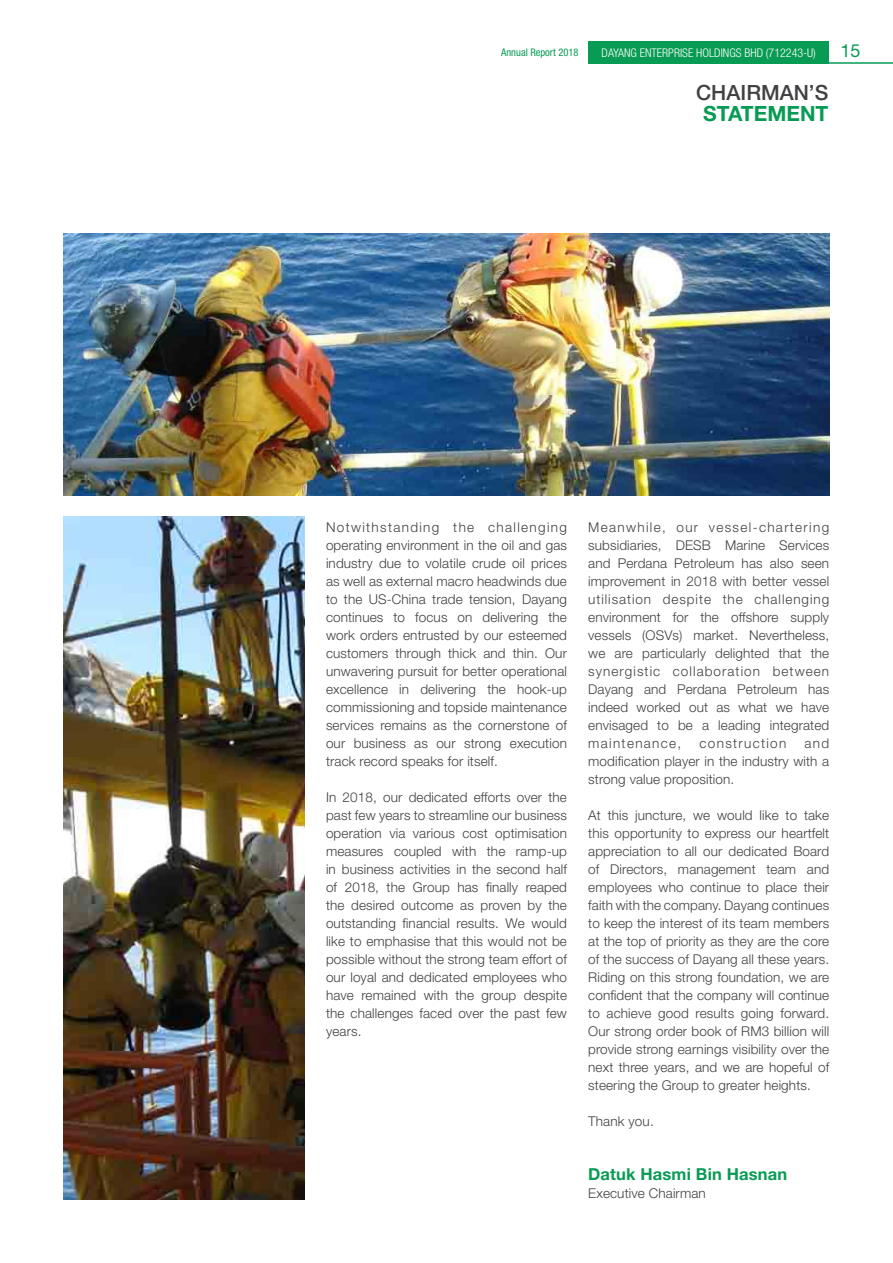
<style>
.page{position:relative;width:893px;height:1263px;background:#fff}
.page>*{position:absolute;margin:0;border:0;box-sizing:border-box;transform-origin:0 0}
.t1{font:500 21px "Helvetica Neue LT Std";color:#414042}
.t2{font:700 21px "Helvetica Neue LT Std";color:#089b53}
.t3{font:18px "Helvetica Neue LT Std";color:#089b53}
.t4{font:700 16.5px "Helvetica Neue LT Std";letter-spacing:.01em;color:#089b53}
.t5{font:300 13.5px/18px "Helvetica Neue LT Std";letter-spacing:.01em;color:#414042;text-align:justify}
.t6{font:300 13.5px "Helvetica Neue LT Std";letter-spacing:.1em;color:#414042}
.t7{font:300 condensed 12px "Helvetica Neue LT Std";color:#fff}
.t8{font:condensed 10.5px "Helvetica Neue LT Std";color:#089b53}
</style>
<div class="page">
<div style="left:588px;top:41px;width:241px;height:23px;background:#089b53"></div>
<hr style="left:820px;top:62px;width:73px;height:2px;background:#089b53">
<img style="left:64px;top:234px;width:765px;height:261px">
<img style="left:64px;top:517px;width:241px;height:682px">
<p class="t8" style="left:501px;top:46px;width:79px">Annual Report 2018</p>
<p class="t7" style="left:602px;top:46px;width:216px">DAYANG ENTERPRISE HOLDINGS BHD (712243-U)</p>
<h2 class="t3" style="left:840px;top:40px;width:22px">15</h2>
<h1 class="t1" style="left:696px;top:80px;width:134px">CHAIRMAN’S</h1>
<h1 class="t2" style="left:703px;top:101px;width:29px">Statement</h1>
<p class="t5" style="left:326px;top:518px;width:242px">Notwithstanding the challenging operating environment in the oil and gas industry due to volatile crude oil prices as well as external macro headwinds due to the US-China trade tension, Dayang continues to focus on delivering the work orders entrusted by our esteemed customers through thick and thin. Our unwavering pursuit for better operational excellence in delivering the hook-up commissioning and topside maintenance services remains as the cornerstone of our business as our strong execution track record speaks for itself.</p>
<p class="t5" style="left:326px;top:788px;width:242px">In 2018, our dedicated efforts over the past few years to streamline our business operation via various cost optimisation measures coupled with the ramp-up in business activities in the second half of 2018, the Group has finally reaped the desired outcome as proven by the outstanding financial results. We would like to emphasise that this would not be possible without the strong team effort of our loyal and dedicated employees who have remained with the group despite the challenges faced over the past few years.</p>
<p class="t5" style="left:588px;top:518px;width:242px">Meanwhile, our vessel-chartering subsidiaries, DESB Marine Services and Perdana Petroleum has also seen improvement in 2018 with better vessel utilisation despite the challenging environment for the offshore supply vessels (OSVs) market. Nevertheless, we are particularly delighted that the synergistic collaboration between Dayang and Perdana Petroleum has indeed worked out as what we have envisaged to be a leading integrated maintenance,</p>
<p class="t5" style="left:588px;top:734px;width:242px;text-indent:216px">and modification player in the industry with a strong value proposition.</p>
<p class="t5" style="left:588px;top:806px;width:242px">At this juncture, we would like to take this opportunity to express our heartfelt appreciation to all our dedicated Board of Directors, management team and employees who continue to place their faith with the company. Dayang continues to keep the interest of its team members at the top of priority as they are the core of the success of Dayang all these years.<br>Riding on this strong foundation, we are confident that the company will continue to achieve good results going forward.<br>Our strong order book of RM3 billion will provide strong earnings visibility over the next three years, and we are hopeful of steering the Group to greater heights.</p>
<p class="t5" style="left:588px;top:1112px;width:67px">Thank you.</p>
<p class="t4" style="left:588px;top:1164px;width:201px">Datuk Hasmi Bin Hasnan</p>
<p class="t5" style="left:588px;top:1184px;width:119px">Executive Chairman</p>
<p class="t6" style="left:699px;top:735px;width:88px">construction</p>
</div>
